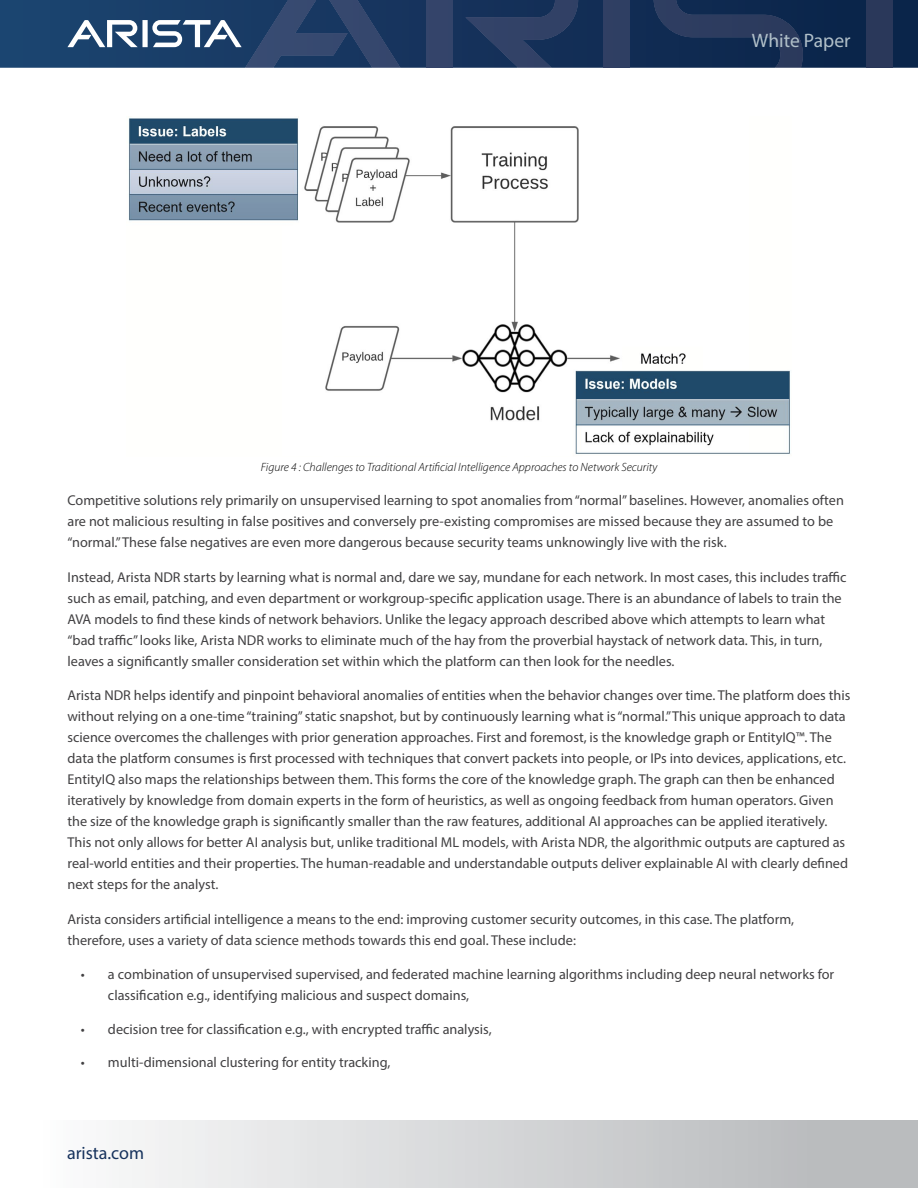
<style>
.page{position:relative;width:918px;height:1188px;background:#fff}
.page>*{position:absolute;margin:0;border:0;box-sizing:border-box;transform-origin:0 0}
.t1{font:19.5px "Myriad Pro";color:#b1c0c9}
.t2{font:18px "Myriad Pro";color:#16325c}
.t3{font:14.25px/21px "Myriad Pro";color:#414042}
.t4{font:italic 300 12px "Myriad Pro";color:#000}
</style>
<div class="page">
<svg style="left:0;top:0;width:918px;height:68px;background:#13325a"></svg>
<div style="left:426px;top:0;width:26px;height:68px;background:#34446a"></div>
<svg style="left:465px;top:0;width:113px;height:68px;background:#22385f"></svg>
<svg style="left:67px;top:0;width:333px;height:68px;background:#334f75"></svg>
<div style="left:604px;top:0;width:26px;height:68px;background:#2f3f63"></div>
<svg style="left:654px;top:0;width:149px;height:68px;background:#1a3156"></svg>
<div style="left:867px;top:0;width:26px;height:68px;background:#2a385a"></div>
<div style="left:0;top:1120px;width:918px;height:68px;background:linear-gradient(to right,#fff,#b3b5b7)"></div>
<img style="left:128px;top:117px;width:662px;height:337px">
<h1 class="t1" style="left:752px;top:29px;width:100px">White Paper</h1>
<p class="t4" style="left:261px;top:461px;width:398px">Figure 4 : Challenges to Traditional Artificial Intelligence Approaches to Network Security</p>
<p class="t3" style="left:68px;top:490px;width:778px">Competitive solutions rely primarily on unsupervised learning to spot anomalies from “normal” baselines. However, anomalies often are not malicious resulting in false positives and conversely pre-existing compromises are missed because they are assumed to be “normal.” These false negatives are even more dangerous because security teams unknowingly live with the risk.</p>
<p class="t3" style="left:68px;top:566px;width:781px">Instead, Arista NDR starts by learning what is normal and, dare we say, mundane for each network. In most cases, this includes traffic such as email, patching, and even department or workgroup-specific application usage. There is an abundance of labels to train the AVA models to find these kinds of network behaviors. Unlike the legacy approach described above which attempts to learn what “bad traffic” looks like, Arista NDR works to eliminate much of the hay from the proverbial haystack of network data. This, in turn, leaves a significantly smaller consideration set within which the platform can then look for the needles.</p>
<p class="t3" style="left:68px;top:685px;width:785px">Arista NDR helps identify and pinpoint behavioral anomalies of entities when the behavior changes over time. The platform does this without relying on a one-time “training” static snapshot, but by continuously learning what is “normal.” This unique approach to data science overcomes the challenges with prior generation approaches. First and foremost, is the knowledge graph or EntityIQ™. The data the platform consumes is first processed with techniques that convert packets into people, or IPs into devices, applications, etc.<br>EntityIQ also maps the relationships between them. This forms the core of the knowledge graph. The graph can then be enhanced iteratively by knowledge from domain experts in the form of heuristics, as well as ongoing feedback from human operators. Given the size of the knowledge graph is significantly smaller than the raw features, additional AI approaches can be applied iteratively.<br>This not only allows for better AI analysis but, unlike traditional ML models, with Arista NDR, the algorithmic outputs are captured as real-world entities and their properties. The human-readable and understandable outputs deliver explainable AI with clearly defined next steps for the analyst.</p>
<p class="t3" style="left:68px;top:908px;width:728px">Arista considers artificial intelligence a means to the end: improving customer security outcomes, in this case. The platform, therefore, uses a variety of data science methods towards this end goal. These include:</p>
<p class="t3" style="left:108px;top:964px;width:728px;text-indent:-27px">• a combination of unsupervised supervised, and federated machine learning algorithms including deep neural networks for classification e.g., identifying malicious and suspect domains,</p>
<p class="t3" style="left:81px;top:1018px;width:412px">• decision tree for classification e.g., with encrypted traffic analysis,</p>
<p class="t3" style="left:81px;top:1051px;width:311px">• multi-dimensional clustering for entity tracking,</p>
<p class="t2" style="left:67px;top:1142px;width:79px">arista.com</p>
</div>
